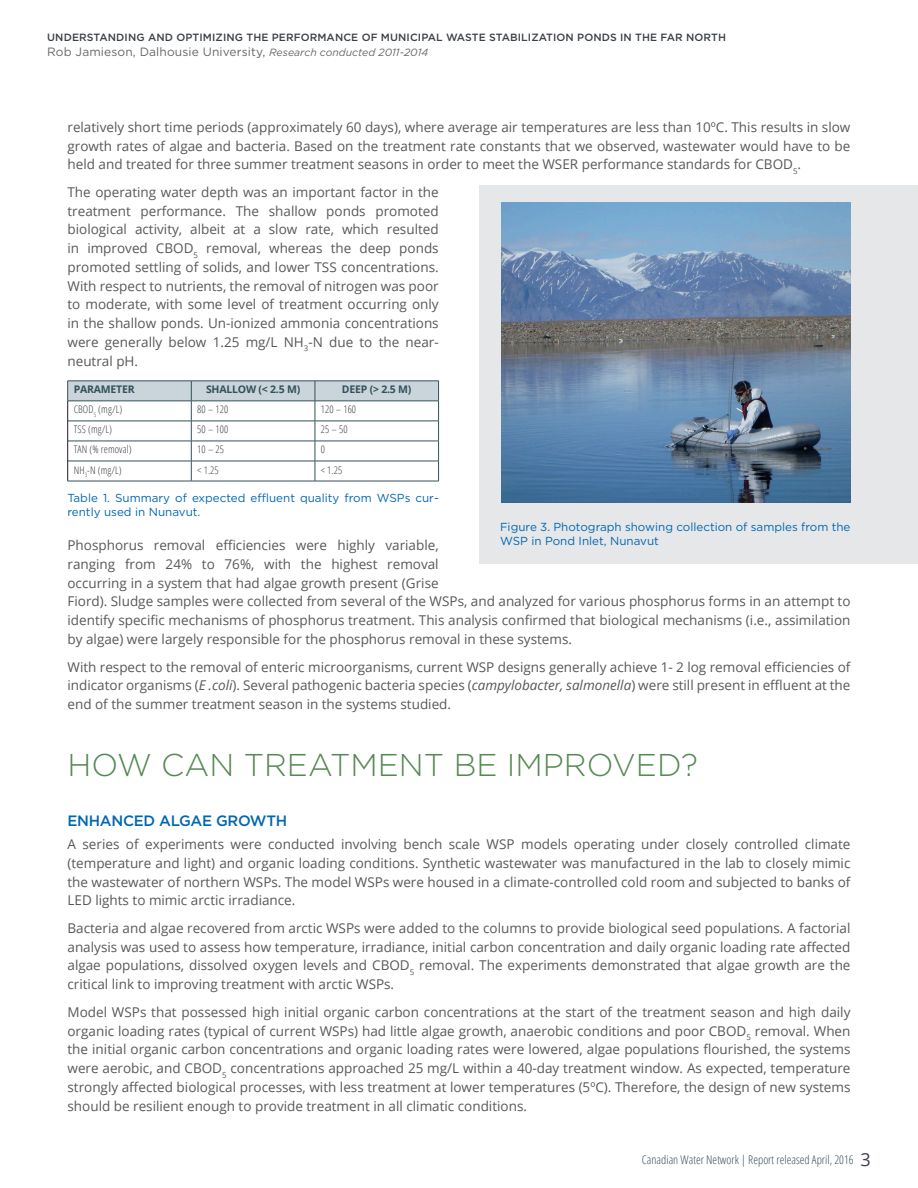
<style>
.page{position:relative;width:918px;height:1188px;background:#fff}
.page>*{position:absolute;margin:0;border:0;box-sizing:border-box;transform-origin:0 0}
.Interior_H2{font:300 31.5px "Gotham";color:#558952}
.Interior_H3{font:500 15px "Gotham";letter-spacing:-.02em;color:#0067b1}
.Interior_Body{font:13.5px/18.8px "Open Sans";color:#58585a;text-align:justify}
.t1{font:12px "Gotham";letter-spacing:.01em;color:#67666b}
.t2{font:300 condensed 12px "Open Sans";color:#345159}
.Figure_Callouts{font:11.7px/13.5px "Gotham";color:#0067b1}
.t3{font:500 10.5px "Gotham";letter-spacing:.01em;color:#3b4046}
.Table_Content{font:300 condensed 10.5px "Open Sans";letter-spacing:.01em;color:#3b4046}
.Table_Title{font:700 10.5px "Open Sans";letter-spacing:-.02em;color:#345159}
.s1{font-style:italic;font-size:10.5px}
.s2{font-style:italic}
.s3{font-weight:400;font-stretch:normal;font-size:18px;color:#3b4046}
</style>
<div class="page">
<svg style="left:67px;top:381px;width:372px;height:100px"></svg>
<hr style="left:68px;top:481px;width:123px;height:1px;background:#345159">
<hr style="left:191px;top:481px;width:124px;height:1px;background:#345159">
<hr style="left:315px;top:481px;width:124px;height:1px;background:#345159">
<div style="left:479px;top:185px;width:439px;height:378px;background:#e6e7e8"></div>
<img style="left:502px;top:202px;width:348px;height:300px">
<p class="t3" style="left:47px;top:30px;width:680px">UNDERSTANDING AND OPTIMIZING THE PERFORMANCE OF MUNICIPAL WASTE STABILIZATION PONDS IN THE FAR NORTH</p>
<p class="t1" style="left:47px;top:45px;width:383px">Rob Jamieson, Dalhousie University, <span class="s1">Research conducted 2011-2014</span></p>
<p class="Interior_Body" style="left:68px;top:117px;width:785px">relatively short time periods (approximately 60 days), where average air temperatures are less than 10ºC. This results in slow growth rates of algae and bacteria. Based on the treatment rate constants that we observed, wastewater would have to be held and treated for three summer treatment seasons in order to meet the WSER performance standards for CBOD<sub>5</sub>.</p>
<p class="Interior_Body" style="left:68px;top:182px;width:373px">The operating water depth was an important factor in the treatment performance. The shallow ponds promoted biological activity, albeit at a slow rate, which resulted in improved CBOD<sub>5</sub> removal, whereas the deep ponds promoted settling of solids, and lower TSS concentrations.<br>With respect to nutrients, the removal of nitrogen was poor to moderate, with some level of treatment occurring only in the shallow ponds. Un-ionized ammonia concentrations were generally below 1.25 mg/L NH<sub>3</sub>-N due to the near&shy;neutral pH.</p>
<p class="Table_Title" style="left:74px;top:382px;width:63px">PARAMETER</p>
<p class="Table_Title" style="left:206px;top:382px;width:96px">SHALLOW (&lt; 2.5 M)</p>
<p class="Table_Title" style="left:342px;top:382px;width:71px">DEEP (&gt; 2.5 M)</p>
<p class="Table_Content" style="left:74px;top:402px;width:50px">CBOD<sub>5</sub> (mg/L)</p>
<p class="Table_Content" style="left:197px;top:402px;width:32px">80 – 120</p>
<p class="Table_Content" style="left:321px;top:402px;width:37px">120 – 160</p>
<p class="Table_Content" style="left:74px;top:423px;width:40px">TSS (mg/L)</p>
<p class="Table_Content" style="left:197px;top:423px;width:32px">50 – 100</p>
<p class="Table_Content" style="left:321px;top:423px;width:28px">25 – 50</p>
<p class="Table_Content" style="left:74px;top:443px;width:60px">TAN (% removal)</p>
<p class="Table_Content" style="left:197px;top:443px;width:28px">10 – 25</p>
<p class="Table_Content" style="left:321px;top:443px;width:6px">0</p>
<p class="Table_Content" style="left:74px;top:463px;width:50px">NH<sub>3</sub>-N (mg/L)</p>
<p class="Table_Content" style="left:197px;top:463px;width:23px">&lt; 1.25</p>
<p class="Table_Content" style="left:321px;top:463px;width:23px">&lt; 1.25</p>
<p class="Figure_Callouts" style="left:68px;top:491px;width:373px">Table 1. Summary of expected effluent quality from WSPs cur&shy;rently used in Nunavut.</p>
<p class="Interior_Body" style="left:68px;top:535px;width:785px;text-align:left">Phosphorus removal efficiencies were highly variable,<br>ranging from 24% to 76%, with the highest removal<br>occurring in a system that had algae growth present (Grise<br>Fiord). Sludge samples were collected from several of the WSPs, and analyzed for various phosphorus forms in an attempt to identify specific mechanisms of phosphorus treatment. This analysis confirmed that biological mechanisms (i.e., assimilation by algae) were largely responsible for the phosphorus removal in these systems.</p>
<p class="Interior_Body" style="left:68px;top:657px;width:785px">With respect to the removal of enteric microorganisms, current WSP designs generally achieve 1- 2 log removal efficiencies of indicator organisms (<span class="s2">E .coli</span>). Several pathogenic bacteria species (<span class="s2">campylobacter, salmonella</span>) were still present in effluent at the end of the summer treatment season in the systems studied.</p>
<p class="Figure_Callouts" style="left:500px;top:520px;width:352px">Figure 3. Photograph showing collection of samples from the<br>WSP in Pond Inlet, Nunavut</p>
<p class="Interior_H2" style="left:68px;top:745px;width:632px">HOW CAN TREATMENT BE IMPROVED?</p>
<p class="Interior_H3" style="left:68px;top:811px;width:221px">ENHANCED ALGAE GROWTH</p>
<p class="Interior_Body" style="left:68px;top:834px;width:785px">A series of experiments were conducted involving bench scale WSP models operating under closely controlled climate (temperature and light) and organic loading conditions. Synthetic wastewater was manufactured in the lab to closely mimic the wastewater of northern WSPs. The model WSPs were housed in a climate-controlled cold room and subjected to banks of LED lights to mimic arctic irradiance.</p>
<p class="Interior_Body" style="left:68px;top:918px;width:785px">Bacteria and algae recovered from arctic WSPs were added to the columns to provide biological seed populations. A factorial analysis was used to assess how temperature, irradiance, initial carbon concentration and daily organic loading rate affected algae populations, dissolved oxygen levels and CBOD<sub>5</sub> removal. The experiments demonstrated that algae growth are the critical link to improving treatment with arctic WSPs.</p>
<p class="Interior_Body" style="left:68px;top:1002px;width:785px">Model WSPs that possessed high initial organic carbon concentrations at the start of the treatment season and high daily organic loading rates (typical of current WSPs) had little algae growth, anaerobic conditions and poor CBOD<sub>5</sub> removal. When the initial organic carbon concentrations and organic loading rates were lowered, algae populations flourished, the systems were aerobic, and CBOD<sub>5</sub> concentrations approached 25 mg/L within a 40-day treatment window. As expected, temperature strongly affected biological processes, with less treatment at lower temperatures (5ºC). Therefore, the design of new systems should be resilient enough to provide treatment in all climatic conditions.</p>
<p class="t2" style="left:642px;top:1152px;width:230px">Canadian Water Network | Report released April, 2016 <span class="s3">3</span></p>
</div>
